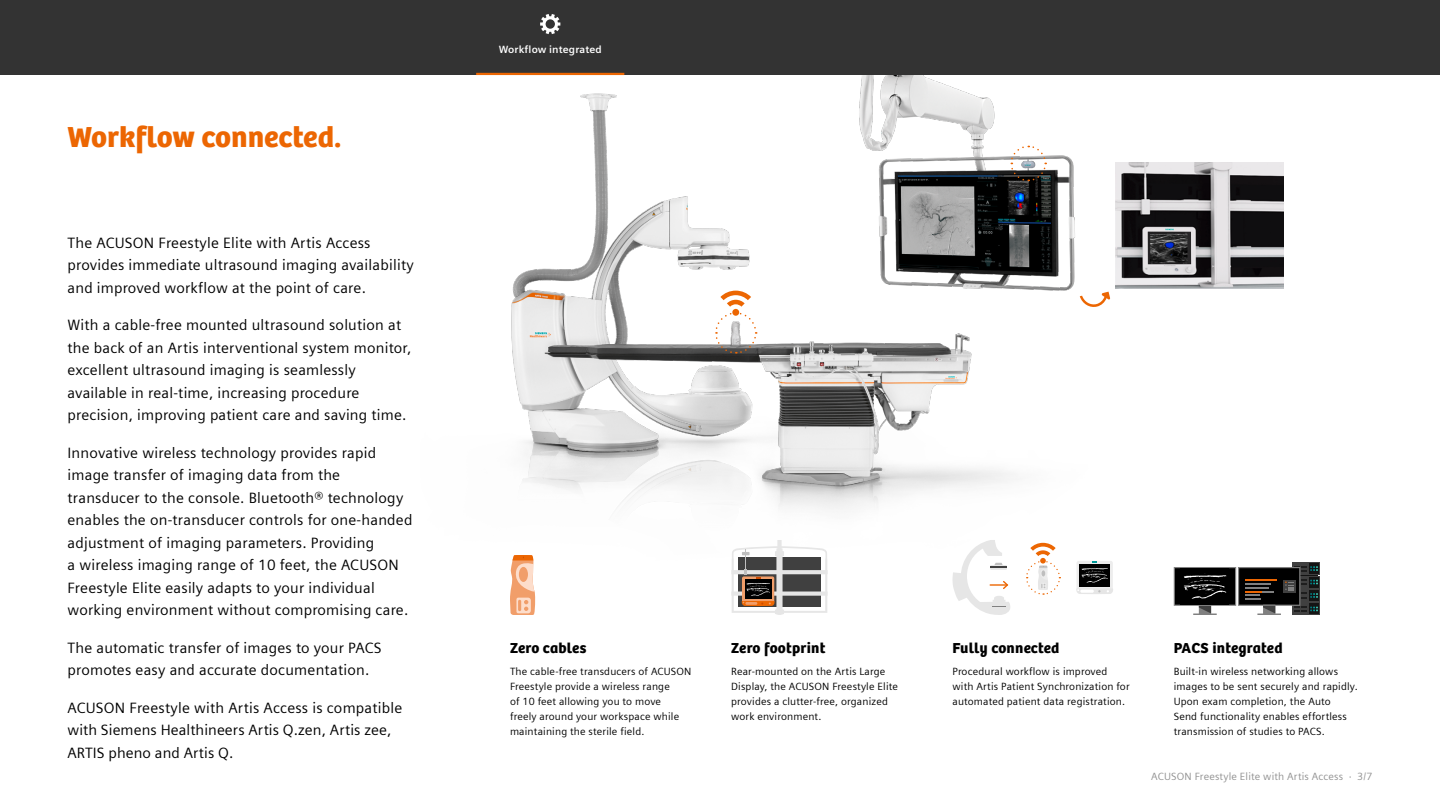
<style>
.page{position:relative;width:1440px;height:810px;background:#fff}
.page>*{position:absolute;margin:0;border:0;box-sizing:border-box;transform-origin:0 0}
.t1{font:30px "SH Bree Headline Regular";color:#ec6602}
.t2{font:15px/22.5px "Siemens Sans";letter-spacing:.015em;color:#000}
.t3{font:15px "SH Bree Headline Regular";letter-spacing:.015em;color:#000}
.t4{font:10.5px/15px "Siemens Sans";letter-spacing:.015em;color:#000}
.t5{font:10.5px "Siemens Sans";letter-spacing:.015em;color:#919191}
.t6{font:700 10.5px "Siemens Sans";letter-spacing:.015em;color:#fff}
</style>
<div class="page">
<div style="left:0;top:0;width:1440px;height:75px;background:#333"></div>
<div style="left:1293px;top:562px;width:27px;height:13px;background:#404040"></div>
<div style="left:1309px;top:563px;width:10px;height:11px;background:#141414"></div>
<div style="left:1293px;top:576px;width:27px;height:12px;background:#404040"></div>
<div style="left:1309px;top:577px;width:10px;height:10px;background:#141414"></div>
<div style="left:1293px;top:589px;width:27px;height:13px;background:#404040"></div>
<div style="left:1309px;top:590px;width:10px;height:11px;background:#141414"></div>
<div style="left:1293px;top:603px;width:27px;height:12px;background:#404040"></div>
<div style="left:1309px;top:604px;width:10px;height:10px;background:#141414"></div>
<img style="left:476px;top:75px;width:633px;height:530px">
<img style="left:1116px;top:162px;width:167px;height:126px">
<svg style="left:1080px;top:292px;width:30px;height:16px"></svg>
<svg style="left:1010px;top:145px;width:37px;height:37px"></svg>
<svg style="left:714px;top:291px;width:43px;height:63px"></svg>
<svg style="left:510px;top:555px;width:25px;height:60px"></svg>
<svg style="left:731px;top:540px;width:97px;height:75px"></svg>
<svg style="left:952px;top:540px;width:58px;height:75px"></svg>
<svg style="left:1077px;top:561px;width:36px;height:30px"></svg>
<svg style="left:1076px;top:589px;width:37px;height:5px"></svg>
<div style="left:1080px;top:564px;width:30px;height:22px;background:#000"></div>
<svg style="left:1082px;top:562px;width:26px;height:21px"></svg>
<svg style="left:1025px;top:543px;width:36px;height:52px"></svg>
<svg style="left:1174px;top:566px;width:144px;height:49px"></svg>
<hr style="left:476px;top:73px;width:148px;height:2px;background:#ec6602">
<svg style="left:540px;top:14px;width:20px;height:20px"></svg>
<h1 class="t1" style="left:68px;top:114px;width:276px">Workflow connected.</h1>
<p class="t2" style="left:68px;top:230px;width:348px">The ACUSON Freestyle Elite with Artis Access provides immediate ultrasound imaging availability and improved workflow at the point of care.</p>
<p class="t2" style="left:68px;top:313px;width:345px">With a cable-free mounted ultrasound solution at the back of an Artis interventional system monitor, excellent ultrasound imaging is seamlessly available in real-time, increasing procedure precision, improving patient care and saving time.</p>
<p class="t2" style="left:68px;top:440px;width:346px">Innovative wireless technology provides rapid image transfer of imaging data from the transducer to the console. Bluetooth® technology enables the on-transducer controls for one-handed adjustment of imaging parameters. Providing<br>a wireless imaging range of 10 feet, the ACUSON Freestyle Elite easily adapts to your individual working environment without compromising care.</p>
<p class="t2" style="left:68px;top:635px;width:316px">The automatic transfer of images to your PACS promotes easy and accurate documentation.</p>
<p class="t2" style="left:68px;top:695px;width:336px">ACUSON Freestyle with Artis Access is compatible with Siemens Healthineers Artis Q.zen, Artis zee,<br>ARTIS pheno and Artis Q.</p>
<p class="t6" style="left:499px;top:41px;width:105px">Workflow integrated</p>
<p class="t3" style="left:510px;top:636px;width:78px">Zero cables</p>
<p class="t4" style="left:510px;top:663px;width:183px">The cable-free transducers of ACUSON Freestyle provide a wireless range<br>of 10 feet allowing you to move<br>freely around your workspace while maintaining the sterile field.</p>
<p class="t3" style="left:731px;top:636px;width:96px">Zero footprint</p>
<p class="t4" style="left:731px;top:663px;width:168px">Rear-mounted on the Artis Large<br>Display, the ACUSON Freestyle Elite provides a clutter-free, organized work environment.</p>
<p class="t3" style="left:952px;top:636px;width:109px">Fully connected</p>
<p class="t4" style="left:952px;top:663px;width:179px">Procedural workflow is improved with Artis Patient Synchronization for automated patient data registration.</p>
<p class="t3" style="left:1174px;top:636px;width:110px">PACS integrated</p>
<p class="t4" style="left:1174px;top:663px;width:185px">Built-in wireless networking allows images to be sent securely and rapidly.<br>Upon exam completion, the Auto<br>Send functionality enables effortless transmission of studies to PACS.</p>
<p class="t5" style="left:1151px;top:768px;width:223px">ACUSON Freestyle Elite with Artis Access · 3/7</p>
</div>
